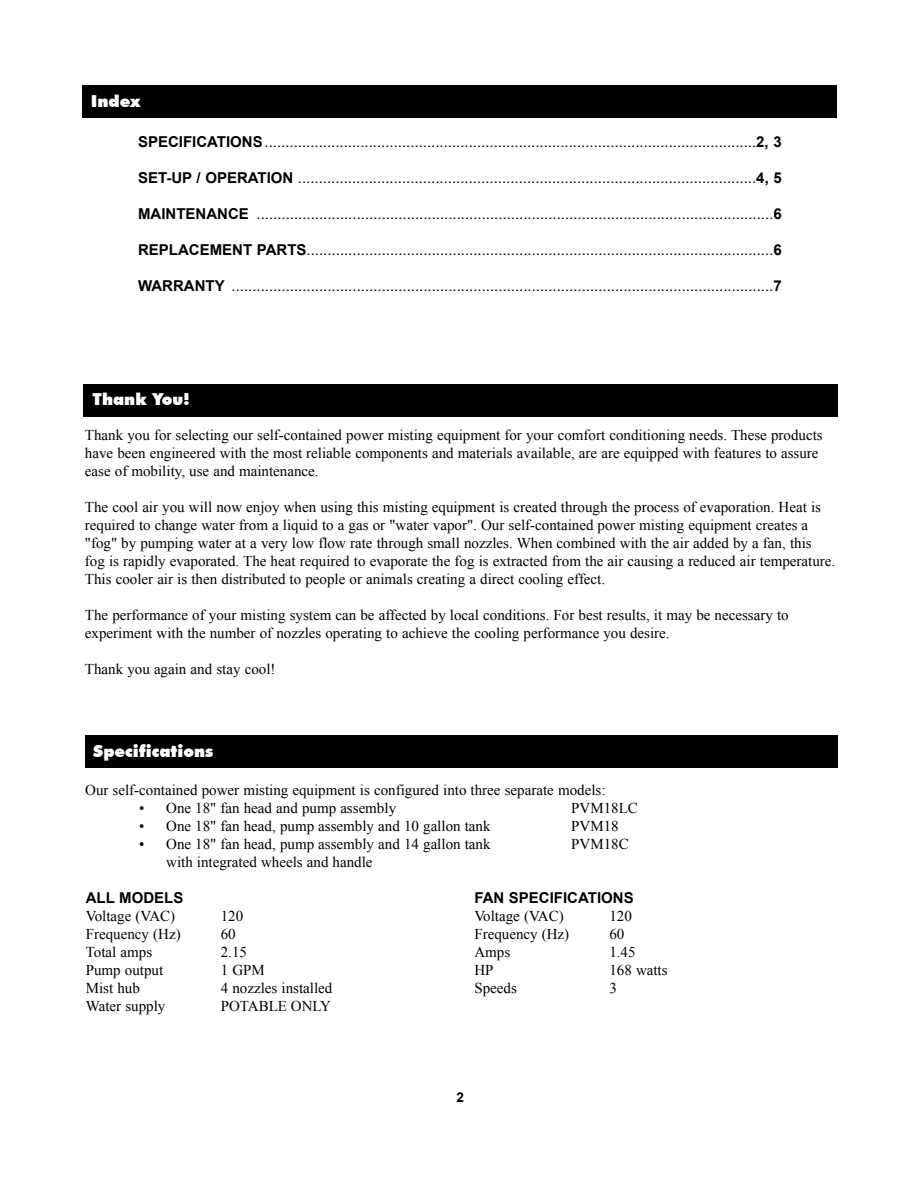
<style>
.page{position:relative;width:918px;height:1188px;background:#fff}
.page>*{position:absolute;margin:0;border:0;box-sizing:border-box;transform-origin:0 0}
.t1{font:900 16.5px "Futura BT";color:#fff}
.t2{font:15px/18px "Times New Roman";color:#000}
.t3{font:15px "Arial";color:#000}
.t4{font:700 15px "Arial";color:#000}
.t5{font:700 13.5px "Arial";color:#000}
.s1{font-weight:700}
</style>
<div class="page">
<div style="left:83px;top:86px;width:754px;height:32px;background:#000"></div>
<div style="left:84px;top:384px;width:754px;height:33px;background:#000"></div>
<div style="left:86px;top:736px;width:752px;height:32px;background:#000"></div>
<p class="t1" style="left:91px;top:91px;width:51px">Index</p>
<p class="t3" style="left:138px;top:133px;width:645px"><span class="s1">SPECIFICATIONS</span>......................................................................................................................<span class="s1">2, 3</span></p>
<p class="t3" style="left:138px;top:169px;width:645px"><span class="s1">SET-UP / OPERATION</span> ..............................................................................................................<span class="s1">4, 5</span></p>
<p class="t3" style="left:138px;top:205px;width:645px"><span class="s1">MAINTENANCE</span> ............................................................................................................................<span class="s1">6</span></p>
<p class="t3" style="left:138px;top:241px;width:645px"><span class="s1">REPLACEMENT PARTS</span>................................................................................................................<span class="s1">6</span></p>
<p class="t3" style="left:138px;top:277px;width:645px"><span class="s1">WARRANTY</span> ..................................................................................................................................<span class="s1">7</span></p>
<p class="t1" style="left:93px;top:389px;width:99px">Thank You!</p>
<p class="t2" style="left:85px;top:426px;width:739px">Thank you for selecting our self-contained power misting equipment for your comfort conditioning needs. These products have been engineered with the most reliable components and materials available, are are equipped with features to assure ease of mobility, use and maintenance.</p>
<p class="t2" style="left:85px;top:498px;width:752px">The cool air you will now enjoy when using this misting equipment is created through the process of evaporation. Heat is required to change water from a liquid to a gas or "water vapor". Our self-contained power misting equipment creates a "fog" by pumping water at a very low flow rate through small nozzles. When combined with the air added by a fan, this fog is rapidly evaporated. The heat required to evaporate the fog is extracted from the air causing a reduced air temperature.<br>This cooler air is then distributed to people or animals creating a direct cooling effect.</p>
<p class="t2" style="left:85px;top:606px;width:705px">The performance of your misting system can be affected by local conditions. For best results, it may be necessary to experiment with the number of nozzles operating to achieve the cooling performance you desire.</p>
<p class="t2" style="left:85px;top:660px;width:192px">Thank you again and stay cool!</p>
<p class="t1" style="left:93px;top:741px;width:122px">Specifications</p>
<p class="t2" style="left:85px;top:781px;width:522px">Our self-contained power misting equipment is configured into three separate models:</p>
<p class="t2" style="left:139px;top:799px;width:258px">• One 18" fan head and pump assembly</p>
<p class="t2" style="left:571px;top:799px;width:68px">PVM18LC</p>
<p class="t2" style="left:139px;top:817px;width:353px">• One 18" fan head, pump assembly and 10 gallon tank</p>
<p class="t2" style="left:571px;top:817px;width:49px">PVM18</p>
<p class="t2" style="left:139px;top:835px;width:353px">• One 18" fan head, pump assembly and 14 gallon tank</p>
<p class="t2" style="left:571px;top:835px;width:59px">PVM18C</p>
<p class="t2" style="left:166px;top:853px;width:208px">with integrated wheels and handle</p>
<p class="t4" style="left:474px;top:890px;width:161px">FAN SPECIFICATIONS</p>
<p class="t2" style="left:474px;top:907px;width:91px">Voltage (VAC)</p>
<p class="t2" style="left:609px;top:907px;width:24px">120</p>
<p class="t2" style="left:474px;top:925px;width:96px">Frequency (Hz)</p>
<p class="t2" style="left:609px;top:925px;width:16px">60</p>
<p class="t2" style="left:474px;top:943px;width:37px">Amps</p>
<p class="t2" style="left:609px;top:943px;width:28px">1.45</p>
<p class="t2" style="left:474px;top:961px;width:21px">HP</p>
<p class="t2" style="left:609px;top:961px;width:60px">168 watts</p>
<p class="t2" style="left:474px;top:979px;width:44px">Speeds</p>
<p class="t2" style="left:609px;top:979px;width:9px">3</p>
<p class="t4" style="left:86px;top:890px;width:99px">ALL MODELS</p>
<p class="t2" style="left:86px;top:907px;width:91px">Voltage (VAC)</p>
<p class="t2" style="left:221px;top:907px;width:24px">120</p>
<p class="t2" style="left:86px;top:925px;width:96px">Frequency (Hz)</p>
<p class="t2" style="left:221px;top:925px;width:16px">60</p>
<p class="t2" style="left:86px;top:943px;width:68px">Total amps</p>
<p class="t2" style="left:221px;top:943px;width:28px">2.15</p>
<p class="t2" style="left:86px;top:961px;width:79px">Pump output</p>
<p class="t2" style="left:221px;top:961px;width:46px">1 GPM</p>
<p class="t2" style="left:86px;top:979px;width:56px">Mist hub</p>
<p class="t2" style="left:221px;top:979px;width:113px">4 nozzles installed</p>
<p class="t2" style="left:86px;top:997px;width:81px">Water supply</p>
<p class="t2" style="left:221px;top:997px;width:112px">POTABLE ONLY</p>
<p class="t5" style="left:456px;top:1090px;width:9px">2</p>
</div>
